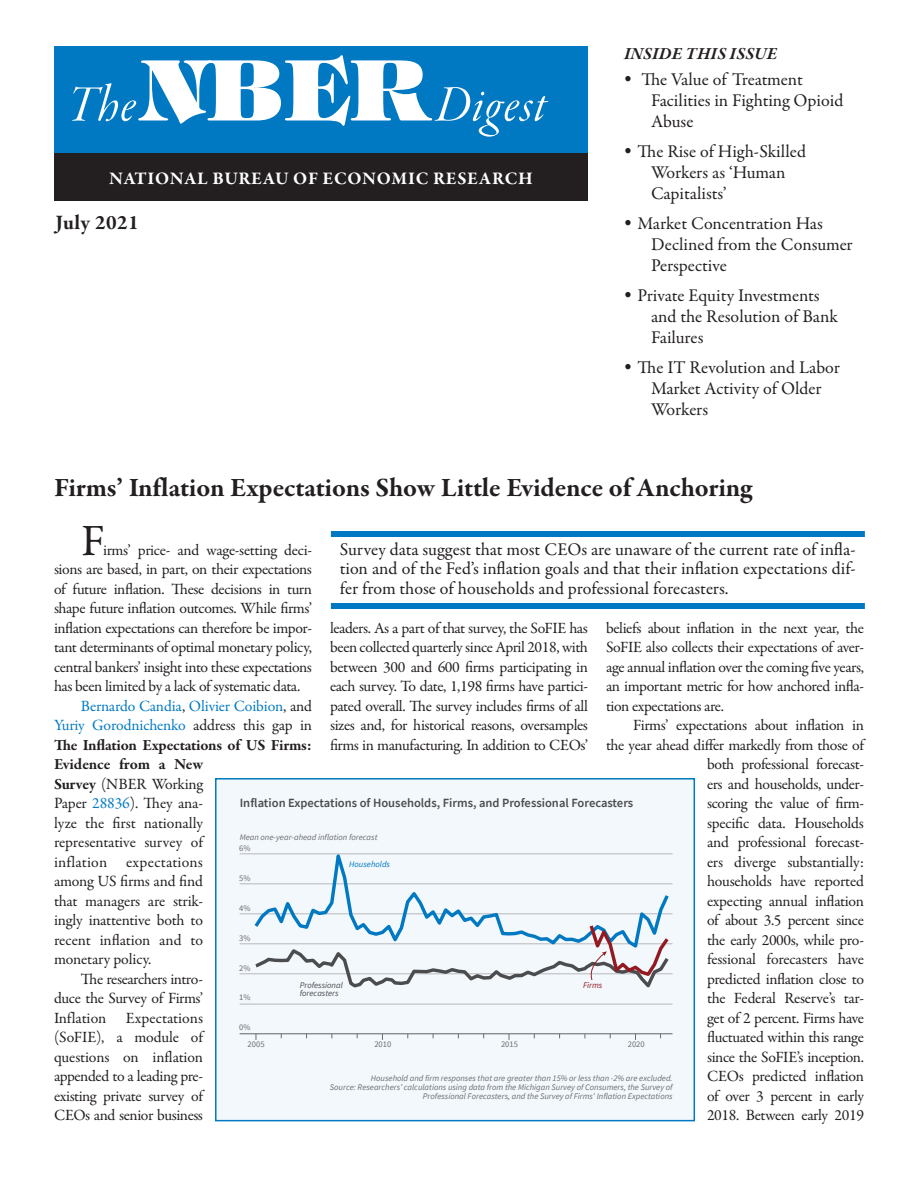
<style>
.page{position:relative;width:918px;height:1188px;background:#fff}
.page>*{position:absolute;margin:0;border:0;box-sizing:border-box;transform-origin:0 0}
.t1{font:54px "Garamond Premr Pro It Disp";letter-spacing:.02em;color:#fff}
.t2{font:45px "Garamond Premr Pro";color:#231f20}
.t3{font:700 27px "Garamond Premr Pro";letter-spacing:-.005em;color:#231f20}
.t4{font:700 21px "Garamond Premr Pro";letter-spacing:.025em;color:#231f20}
.t5{font:18px/21px "Garamond Premr Pro";color:#231f20}
.t6{font:700 18px "Garamond Premr Pro";letter-spacing:.04em;color:#fff}
.t7{font:italic 700 17.25px "Garamond Premr Pro";letter-spacing:.01em;color:#231f20}
.t8{font:15.75px/19.5px "Garamond Premr Pro";letter-spacing:-.025em;color:#231f20;text-align:justify}
.t9{font:15.75px "Garamond Premr Pro";letter-spacing:-.01em;color:#0079c2}
.t10{font:700 15.75px "Garamond Premr Pro";letter-spacing:-.01em;color:#231f20}
.t11{font:15.75px "Garamond Premr Pro";color:#231f20}
.t12{font:15.75px "Garamond Premr Pro";letter-spacing:.015em;color:#231f20}
.t13{font:15.75px "Garamond Premr Pro";letter-spacing:-.005em;color:#231f20}
.t14{font:600 12.6px "Source Sans Pro";color:#4b4c4d}
.t15{font:italic 8.55px/9.1px "Source Sans Pro";color:#6c6d70;text-align:right}
.t16{font:8.55px/17px "Source Sans Pro";color:#6c6d70}
.t17{font:italic 8.55px "Source Sans Pro";color:#4b4c4d}
.t18{font:italic 8.55px "Source Sans Pro";color:#0079c2}
.t19{font:italic 8.55px "Source Sans Pro";color:#941a22}
.s1{font-family:"Tiffany Std";font-weight:800;font-size:84px}
.s2{color:#231f20}
.s3{font-weight:700}
.s4{color:#0079c2}
</style>
<div class="page">
<div style="left:54px;top:46px;width:534px;height:108px;background:#0079c2"></div>
<div style="left:54px;top:153px;width:534px;height:48px;background:#231f20"></div>
<div style="left:331px;top:531px;width:534px;height:6px;background:#0079c2"></div>
<div style="left:331px;top:603px;width:534px;height:6px;background:#0079c2"></div>
<div style="left:216px;top:779px;width:478px;height:342px;background:#f3f8fc"></div>
<hr style="left:240px;top:1034px;width:433px;height:1px;background:#6c6d70">
<hr style="left:240px;top:974px;width:433px;height:1px;background:#bcbdc0">
<hr style="left:240px;top:914px;width:433px;height:1px;background:#bcbdc0">
<hr style="left:240px;top:854px;width:433px;height:1px;background:#bcbdc0">
<hr style="left:240px;top:1004px;width:433px;height:1px;background:#bcbdc0">
<hr style="left:240px;top:944px;width:433px;height:1px;background:#bcbdc0">
<hr style="left:240px;top:884px;width:433px;height:1px;background:#bcbdc0">
<svg style="left:251px;top:853px;width:421px;height:92px"></svg>
<svg style="left:252px;top:922px;width:420px;height:66px"></svg>
<div style="left:215px;top:778px;width:480px;height:343px;border:2px solid #0079c2"></div>
<h1 class="t1" style="left:68px;top:76px;width:479px">The<span class="s1">NBER</span>Digest</h1>
<p class="t6" style="left:109px;top:167px;width:425px">NATIONAL BUREAU OF ECONOMIC RESEARCH</p>
<h3 class="t4" style="left:56px;top:209px;width:85px">July 2021</h3>
<p class="t7" style="left:624px;top:43px;width:155px">INSIDE THIS ISSUE</p>
<p class="t5" style="left:651px;top:69px;width:194px;text-indent:-27px"><sup>•</sup> The Value of Treatment<br>Facilities in Fighting Opioid<br>Abuse</p>
<p class="t5" style="left:651px;top:141px;width:157px;text-indent:-27px"><sup>•</sup> The Rise of High-Skilled<br>Workers as ‘Human<br>Capitalists’</p>
<p class="t5" style="left:651px;top:213px;width:203px;text-indent:-27px"><sup>•</sup> Market Concentration Has<br>Declined from the Consumer<br>Perspective</p>
<p class="t5" style="left:651px;top:285px;width:189px;text-indent:-27px"><sup>•</sup> Private Equity Investments and the Resolution of Bank<br>Failures</p>
<p class="t5" style="left:651px;top:357px;width:191px;text-indent:-27px"><sup>•</sup> The IT Revolution and Labor<br>Market Activity of Older<br>Workers</p>
<h3 class="t3" style="left:54px;top:471px;width:700px">Firms’ Inflation Expectations Show Little Evidence of Anchoring</h3>
<h2 class="t2" style="left:81px;top:514px;width:25px">F</h2>
<p class="t5" style="left:340px;top:540px;width:518px;line-height:19.5px;text-align:justify">Survey data suggest that most CEOs are unaware of the current rate of infla&shy;tion and of the Fed’s inflation goals and that their inflation expectations dif&shy;fer from those of households and professional forecasters.</p>
<p class="t8" style="left:103px;top:541px;width:210px">irms’ price- and wage-setting deci-</p>
<p class="t8" style="left:54px;top:560px;width:259px">sions are based, in part, on their expectations</p>
<p class="t8" style="left:54px;top:580px;width:259px">of future inflation. These decisions in turn</p>
<p class="t8" style="left:54px;top:599px;width:259px">shape future inflation outcomes. While firms’</p>
<p class="t8" style="left:54px;top:619px;width:260px">inflation expectations can therefore be impor-</p>
<p class="t8" style="left:54px;top:638px;width:259px">tant determinants of optimal monetary policy,</p>
<p class="t8" style="left:54px;top:658px;width:259px">central bankers’ insight into these expectations</p>
<p class="t8" style="left:54px;top:677px;width:248px">has been limited by a lack of systematic data.</p>
<p class="t9" style="left:81px;top:697px;width:233px">Bernardo Candia<span class="s2">,</span> Olivier Coibion<span class="s2">, and</span></p>
<p class="t9" style="left:54px;top:716px;width:259px">Yuriy Gorodnichenko <span class="s2">address this gap in</span></p>
<p class="t10" style="left:54px;top:735px;width:259px">The Inflation Expectations of US Firms:</p>
<p class="t10" style="left:54px;top:755px;width:151px">Evidence from a New</p>
<p class="t8" style="left:54px;top:775px;width:151px"><span class="s3">Survey</span> (NBER Working</p>
<p class="t8" style="left:54px;top:794px;width:151px">Paper <span class="s4">28836</span>). They ana-</p>
<p class="t11" style="left:54px;top:814px;width:151px">lyze the first nationally</p>
<p class="t8" style="left:54px;top:833px;width:151px">representative survey of</p>
<p class="t12" style="left:54px;top:853px;width:151px">inflation expectations</p>
<p class="t8" style="left:54px;top:872px;width:151px">among US firms and find</p>
<p class="t8" style="left:54px;top:892px;width:151px">that managers are strik-</p>
<p class="t8" style="left:54px;top:911px;width:151px">ingly inattentive both to</p>
<p class="t13" style="left:54px;top:931px;width:151px">recent inflation and to</p>
<p class="t8" style="left:54px;top:950px;width:99px">monetary policy.</p>
<p class="t8" style="left:81px;top:970px;width:124px">The researchers intro-</p>
<p class="t8" style="left:54px;top:989px;width:151px">duce the Survey of Firms’</p>
<p class="t11" style="left:54px;top:1009px;width:151px">Inflation Expectations</p>
<p class="t8" style="left:54px;top:1028px;width:151px">(SoFIE), a module of</p>
<p class="t8" style="left:54px;top:1048px;width:151px">questions on inflation</p>
<p class="t8" style="left:54px;top:1067px;width:151px">appended to a leading pre-</p>
<p class="t8" style="left:54px;top:1087px;width:151px">existing private survey of</p>
<p class="t8" style="left:54px;top:1106px;width:151px">CEOs and senior business</p>
<p class="t8" style="left:330px;top:619px;width:260px">leaders. As a part of that survey, the SoFIE has been collected quarterly since April 2018, with between 300 and 600 firms participating in each survey. To date, 1,198 firms have partici&shy;pated overall. The survey includes firms of all sizes and, for historical reasons, oversamples firms in manufacturing. In addition to CEOs’</p>
<p class="t8" style="left:606px;top:619px;width:260px">beliefs about inflation in the next year, the SoFIE also collects their expectations of aver&shy;age annual inflation over the coming five years, an important metric for how anchored infla&shy;tion expectations are.</p>
<p class="t8" style="left:606px;top:716px;width:260px;text-align:right">Firms’ expectations about inflation in<br>the year ahead differ markedly from those of both professional forecast-<br>ers and households, under-<br>scoring the value of firm-<br>specific data. Households<br>and professional forecast-<br>ers diverge substantially:<br>households have reported<br>expecting annual inflation<br>of about 3.5 percent since<br>the early 2000s, while pro-<br>fessional forecasters have<br>predicted inflation close to<br>the Federal Reserve’s tar-<br>get of 2 percent. Firms have<br>fluctuated within this range<br>since the SoFIE’s inception.<br>CEOs predicted inflation<br>of over 3 percent in early<br>2018. Between early 2019</p>
<p class="t14" style="left:240px;top:795px;width:395px">Inflation Expectations of Households, Firms, and Professional Forecasters</p>
<p class="t15" style="left:240px;top:833px;width:139px">Mean one-year-ahead inflation forecast</p>
<p class="t18" style="left:349px;top:858px;width:42px">Households</p>
<p class="t16" style="left:239px;top:839px;width:13px">6%</p>
<p class="t16" style="left:239px;top:869px;width:13px">5%</p>
<p class="t16" style="left:239px;top:899px;width:13px">4%</p>
<p class="t16" style="left:239px;top:929px;width:13px">3%</p>
<p class="t16" style="left:239px;top:959px;width:13px">2%</p>
<p class="t16" style="left:239px;top:989px;width:13px">1%</p>
<p class="t16" style="left:248px;top:1019px;width:18px;text-indent:-8px">0%<br>2005</p>
<p class="t17" style="left:300px;top:980px;width:45px">Professional</p>
<p class="t19" style="left:583px;top:980px;width:21px">Firms</p>
<p class="t17" style="left:300px;top:988px;width:40px">forecasters</p>
<p class="t16" style="left:374px;top:1036px;width:18px">2010</p>
<p class="t16" style="left:501px;top:1036px;width:18px">2015</p>
<p class="t16" style="left:628px;top:1036px;width:18px">2020</p>
<p class="t15" style="left:330px;top:1073px;width:344px">Household and firm responses that are greater than 15% or less than -2% are excluded.<br>Source: Researchers’ calculations using data from the Michigan Survey of Consumers, the Survey of<br>Professional Forecasters, and the Survey of Firms’ Inflation Expectations</p>
</div>
